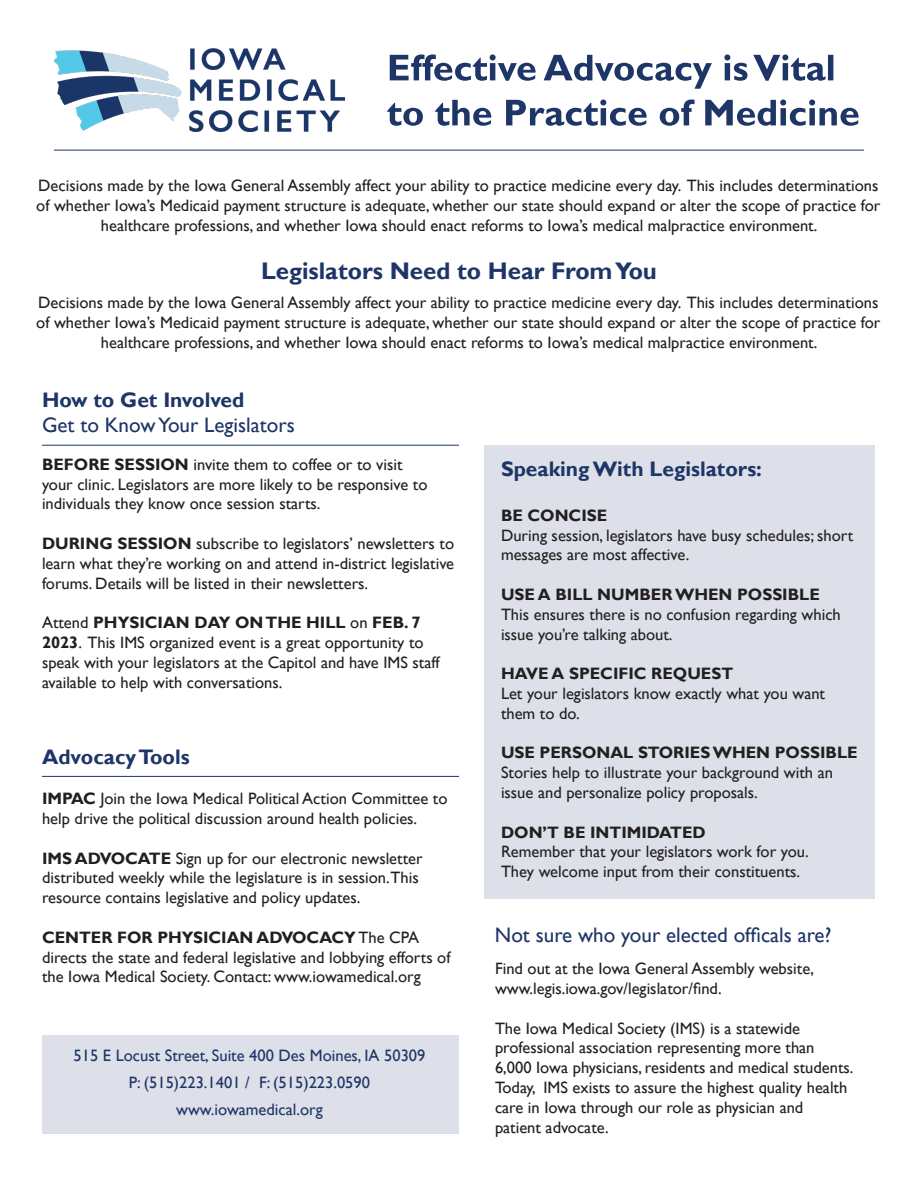
<style>
.page{position:relative;width:918px;height:1188px;background:#fff}
.page>*{position:absolute;margin:0;border:0;box-sizing:border-box;transform-origin:0 0}
.t1{font:700 24px "Gill Sans";color:#1e3567}
.t2{font:21px "Gill Sans";color:#1e3567}
.t3{font:700 21px "Gill Sans";color:#1e3567}
.t4{font:16.5px/19.8px "Gill Sans";color:#231f20}
.t5{font:700 16.5px "Gill Sans";color:#231f20}
.t6{font:16.5px "Gill Sans";color:#1e3567}
.s1{font-weight:700}
</style>
<div class="page">
<img style="left:54px;top:48px;width:291px;height:84px">
<svg style="left:387px;top:100px;width:472px;height:26px"></svg>
<svg style="left:390px;top:54px;width:443px;height:35px"></svg>
<hr style="left:54px;top:150px;width:810px;height:1px;background:#1e3567">
<hr style="left:42px;top:445px;width:417px;height:1px;background:#1e3567">
<hr style="left:42px;top:776px;width:417px;height:1px;background:#1e3567">
<div style="left:484px;top:446px;width:391px;height:453px;background:#dde0e8"></div>
<div style="left:42px;top:1036px;width:417px;height:98px;background:#dde0e8"></div>
<p class="t4" style="left:36px;top:176px;width:846px;text-align:center">Decisions made by the Iowa General Assembly affect your ability to practice medicine every day. This includes determinations of whether Iowa’s Medicaid payment structure is adequate, whether our state should expand or alter the scope of practice for healthcare professions, and whether Iowa should enact reforms to Iowa’s medical malpractice environment.</p>
<p class="t1" style="left:261px;top:256px;width:397px">Legislators Need to Hear From You</p>
<p class="t4" style="left:36px;top:293px;width:846px;text-align:center">Decisions made by the Iowa General Assembly affect your ability to practice medicine every day. This includes determinations of whether Iowa’s Medicaid payment structure is adequate, whether our state should expand or alter the scope of practice for healthcare professions, and whether Iowa should enact reforms to Iowa’s medical malpractice environment.</p>
<p class="t3" style="left:42px;top:387px;width:204px">How to Get Involved</p>
<p class="t2" style="left:42px;top:413px;width:254px">Get to Know Your Legislators</p>
<p class="t4" style="left:42px;top:455px;width:387px"><span class="s1">BEFORE SESSION</span> invite them to coffee or to visit your clinic. Legislators are more likely to be responsive to individuals they know once session starts.</p>
<p class="t4" style="left:42px;top:534px;width:414px;text-align:justify"><span class="s1">DURING SESSION</span> subscribe to legislators’ newsletters to learn what they’re working on and attend in-district legislative forums. Details will be listed in their newsletters.</p>
<p class="t4" style="left:42px;top:613px;width:399px">Attend <span class="s1">PHYSICIAN DAY ON THE HILL</span> on <span class="s1">FEB. 7<br>2023</span>. This IMS organized event is a great opportunity to speak with your legislators at the Capitol and have IMS staff available to help with conversations.</p>
<p class="t3" style="left:42px;top:744px;width:149px">Advocacy Tools</p>
<p class="t4" style="left:42px;top:789px;width:407px"><span class="s1">IMPAC</span> Join the Iowa Medical Political Action Committee to help drive the political discussion around health policies.</p>
<p class="t4" style="left:42px;top:848px;width:382px"><span class="s1">IMS ADVOCATE</span> Sign up for our electronic newsletter distributed weekly while the legislature is in session.This resource contains legislative and policy updates.</p>
<p class="t4" style="left:42px;top:928px;width:410px"><span class="s1">CENTER FOR PHYSICIAN ADVOCACY</span> The CPA directs the state and federal legislative and lobbying efforts of the Iowa Medical Society. Contact: www.iowamedical.org</p>
<p class="t6" style="left:74px;top:1046px;width:353px">515 E Locust Street, Suite 400 Des Moines, IA 50309</p>
<p class="t6" style="left:129px;top:1073px;width:243px">P: (515)223.1401 / F: (515)223.0590</p>
<p class="t6" style="left:176px;top:1100px;width:148px">www.iowamedical.org</p>
<p class="t3" style="left:501px;top:456px;width:263px">Speaking With Legislators:</p>
<p class="t5" style="left:501px;top:505px;width:108px">BE CONCISE</p>
<p class="t4" style="left:501px;top:525px;width:354px">During session, legislators have busy schedules; short messages are most affective.</p>
<p class="t5" style="left:501px;top:584px;width:320px">USE A BILL NUMBER WHEN POSSIBLE</p>
<p class="t4" style="left:501px;top:605px;width:341px">This ensures there is no confusion regarding which issue you’re talking about.</p>
<p class="t5" style="left:501px;top:664px;width:234px">HAVE A SPECIFIC REQUEST</p>
<p class="t4" style="left:501px;top:684px;width:326px">Let your legislators know exactly what you want them to do.</p>
<p class="t5" style="left:501px;top:743px;width:358px">USE PERSONAL STORIES WHEN POSSIBLE</p>
<p class="t4" style="left:501px;top:763px;width:334px">Stories help to illustrate your background with an issue and personalize policy proposals.</p>
<p class="t5" style="left:501px;top:822px;width:206px">DON’T BE INTIMIDATED</p>
<p class="t4" style="left:501px;top:842px;width:309px">Remember that your legislators work for you.</p>
<p class="t4" style="left:501px;top:862px;width:301px">They welcome input from their constituents.</p>
<p class="t2" style="left:495px;top:922px;width:338px">Not sure who your elected officals are?</p>
<p class="t4" style="left:495px;top:959px;width:321px">Find out at the Iowa General Assembly website,</p>
<p class="t4" style="left:495px;top:979px;width:228px">www.legis.iowa.gov/legislator/find.</p>
<p class="t4" style="left:495px;top:1019px;width:360px">The Iowa Medical Society (IMS) is a statewide professional association representing more than 6,000 Iowa physicians, residents and medical students.<br>Today, IMS exists to assure the highest quality health care in Iowa through our role as physician and patient advocate.</p>
</div>
